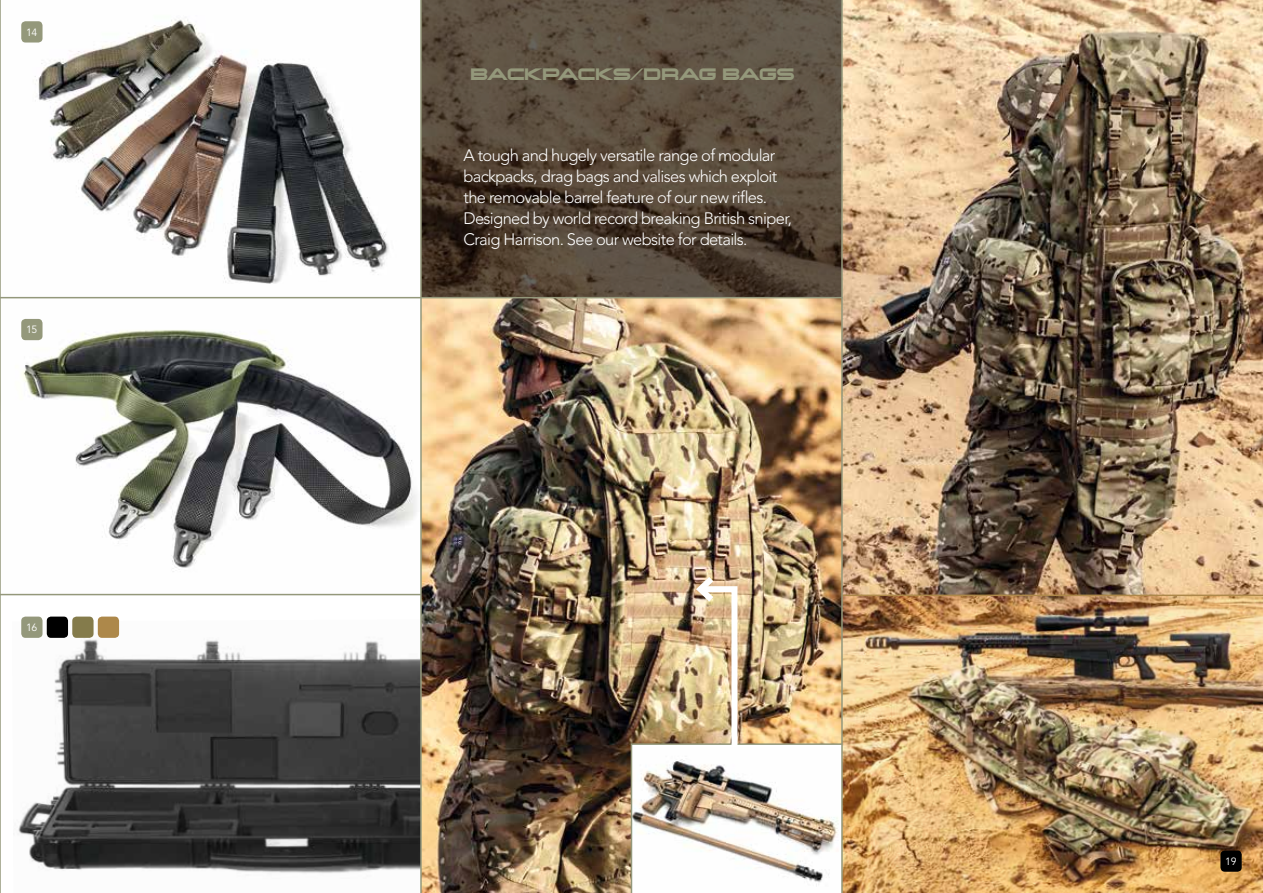
<style>
.page{position:relative;width:1263px;height:893px;background:#fff}
.page>*{position:absolute;margin:0;border:0;box-sizing:border-box;transform-origin:0 0}
.t1{font:700 21px "Changeling Neo";letter-spacing:.01em;color:#94987b}
.t2{font:300 16.5px/21px "Avenir";letter-spacing:-.04em;color:#fff}
.t3{font:10.5px "Avenir";letter-spacing:-.02em;color:#fff}
</style>
<div class="page">
<img style="left:1px;top:0;width:1262px;height:595px">
<img style="left:422px;top:298px;width:419px;height:595px">
<img style="left:843px;top:596px;width:420px;height:297px">
<svg style="left:422px;top:0;width:419px;height:297px;background:#554739"></svg>
<img style="left:18px;top:619px;width:402px;height:254px">
<hr style="left:0;top:594px;width:421px;height:1px;background:#94987b">
<hr style="left:0;top:297px;width:843px;height:1px;background:#94987b">
<hr style="left:0;top:0;width:1px;height:893px;background:#94987b">
<hr style="left:420px;top:0;width:2px;height:893px;background:#94987b">
<hr style="left:842px;top:595px;width:421px;height:1px;background:#ad884a">
<div style="left:21px;top:21px;width:22px;height:22px;background:#94987b;border-radius:4px"></div>
<div style="left:21px;top:319px;width:22px;height:21px;background:#94987b;border-radius:4px"></div>
<div style="left:21px;top:617px;width:22px;height:21px;background:#94987b;border-radius:4px"></div>
<div style="left:47px;top:617px;width:21px;height:21px;background:#000;border-radius:4px"></div>
<div style="left:72px;top:617px;width:22px;height:21px;background:#847b4b;border-radius:4px"></div>
<div style="left:98px;top:617px;width:21px;height:21px;background:#ad884a;border-radius:4px"></div>
<hr style="left:841px;top:0;width:2px;height:893px;background:#94987b">
<img style="left:630px;top:571px;width:213px;height:322px">
<div style="left:1220px;top:850px;width:22px;height:22px;background:#000;border-radius:4px"></div>
<p class="t3" style="left:26px;top:26px;width:13px">14</p>
<p class="t3" style="left:26px;top:324px;width:13px">15</p>
<p class="t3" style="left:26px;top:621px;width:13px">16</p>
<p class="t1" style="left:470px;top:60px;width:325px">BACKPACKS/DRAG BAGS</p>
<p class="t2" style="left:463px;top:145px;width:330px">A tough and hugely versatile range of modular backpacks, drag bags and valises which exploit the removable barrel feature of our new rifles.<br>Designed by world record breaking British sniper, Craig Harrison. See our website for details.</p>
<p class="t3" style="left:1225px;top:855px;width:13px">19</p>
</div>
